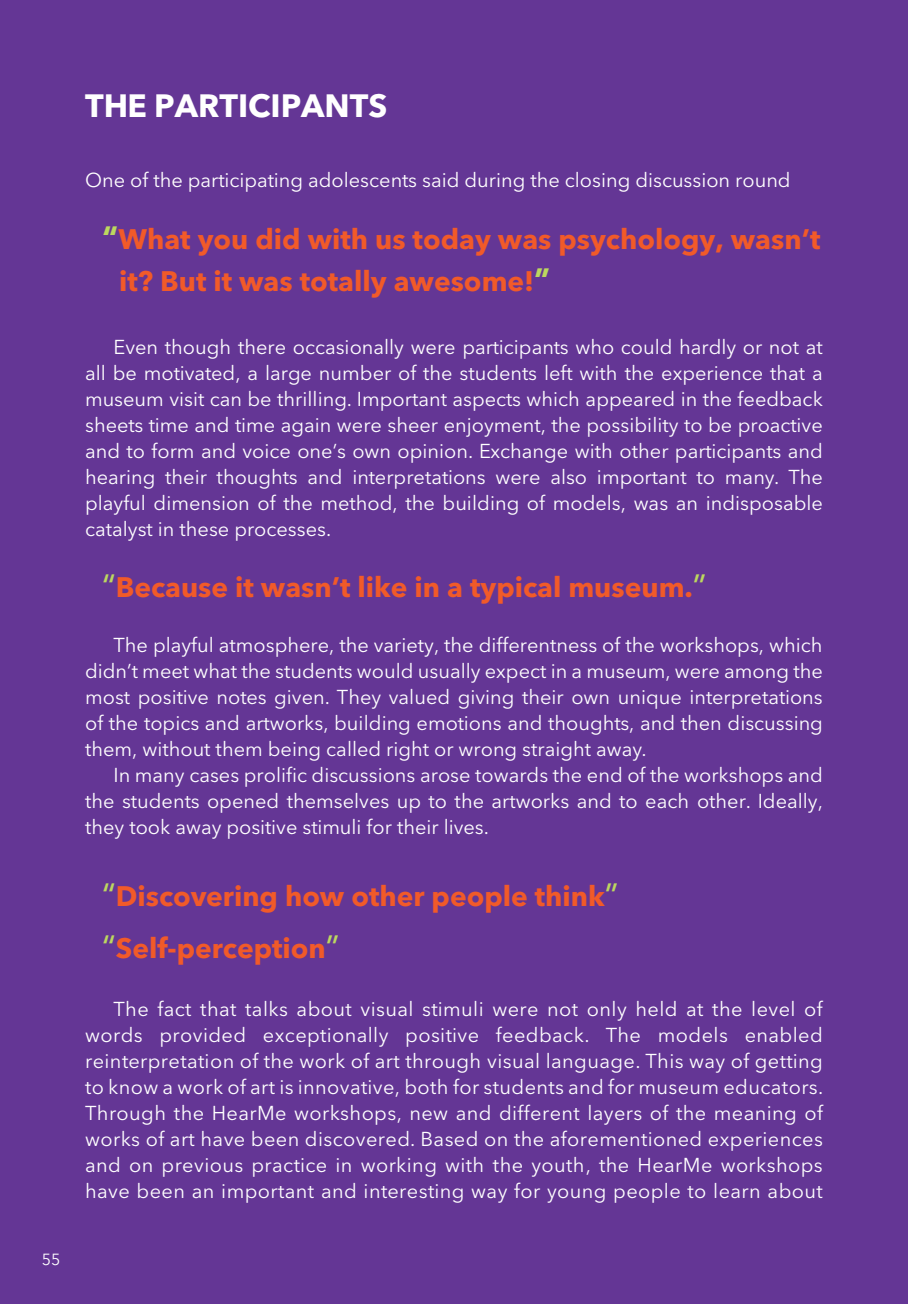
<style>
.page{position:relative;width:908px;height:1304px;background:#fff}
.page>*{position:absolute;margin:0;border:0;box-sizing:border-box;transform-origin:0 0}
.t1{font:700 32px "Avenir Next LT Pro";color:#fff}
.t2{font:700 28px/42px "Avenir Next LT Pro";color:#f15a29}
.t3{font:20px/26px "Avenir Next LT Pro";color:#fff;text-align:justify}
.t4{font:16px "Avenir Next LT Pro";color:#fff}
.s1{font-size:32px;color:#bcd85f}
.s2{font-weight:500;font-size:32px;color:#bcd85f}
</style>
<div class="page">
<div style="left:0;top:0;width:907px;height:1304px;background:#643695"></div>
<p class="t4" style="left:42px;top:1246px;width:20px">55</p>
<h1 class="t1" style="left:85px;top:78px;width:110px">The Participa</h1>
<h1 class="t1" style="left:324px;top:78px;width:45px">nts</h1>
<p class="t3" style="left:85px;top:166px;width:706px">One of the participating adolescents said during the closing discussion round</p>
<h2 class="t2" style="left:119px;top:218px;width:702px;text-indent:-17px"><span class="s1">“</span>What you did with us today was psychology, wasn’t it? But it was totally awesome!<span class="s1">”</span></h2>
<p class="t3" style="left:85px;top:334px;width:739px;text-indent:28px">Even though there occasionally were participants who could hardly or not at all be motivated, a large number of the students left with the experience that a museum visit can be thrilling. Important aspects which appeared in the feedback sheets time and time again were sheer enjoyment, the possibility to be proactive and to form and voice one’s own opinion. Exchange with other participants and hearing their thoughts and interpretations were also important to many. The playful dimension of the method, the building of models, was an indisposable catalyst in these processes.</p>
<h2 class="t2" style="left:102px;top:566px;width:605px"><span class="s2">“</span>Because it wasn’t like in a typical museum.<span class="s2">”</span></h2>
<p class="t3" style="left:85px;top:631px;width:739px;text-indent:28px">The playful atmosphere, the variety, the differentness of the workshops, which didn’t meet what the students would usually expect in a museum, were among the most positive notes given. They valued giving their own unique interpretations of the topics and artworks, building emotions and thoughts, and then discussing them, without them being called right or wrong straight away.</p>
<p class="t3" style="left:85px;top:761px;width:739px;text-indent:28px">In many cases prolific discussions arose towards the end of the workshops and the students opened themselves up to the artworks and to each other. Ideally, they took away positive stimuli for their lives.</p>
<h2 class="t2" style="left:102px;top:870px;width:517px;line-height:52.4px"><span class="s2">“</span>Discovering how other people think<span class="s2">” “</span>Self-perception<span class="s2">”</span></h2>
<p class="t3" style="left:85px;top:995px;width:739px;text-indent:28px">The fact that talks about visual stimuli were not only held at the level of words provided exceptionally positive feedback. The models enabled reinterpretation of the work of art through visual language. This way of getting to know a work of art is innovative, both for students and for museum educators.<br>Through the HearMe workshops, new and different layers of the meaning of works of art have been discovered. Based on the aforementioned experiences and on previous practice in working with the youth, the HearMe workshops have been an important and interesting way for young people to learn about</p>
</div>
